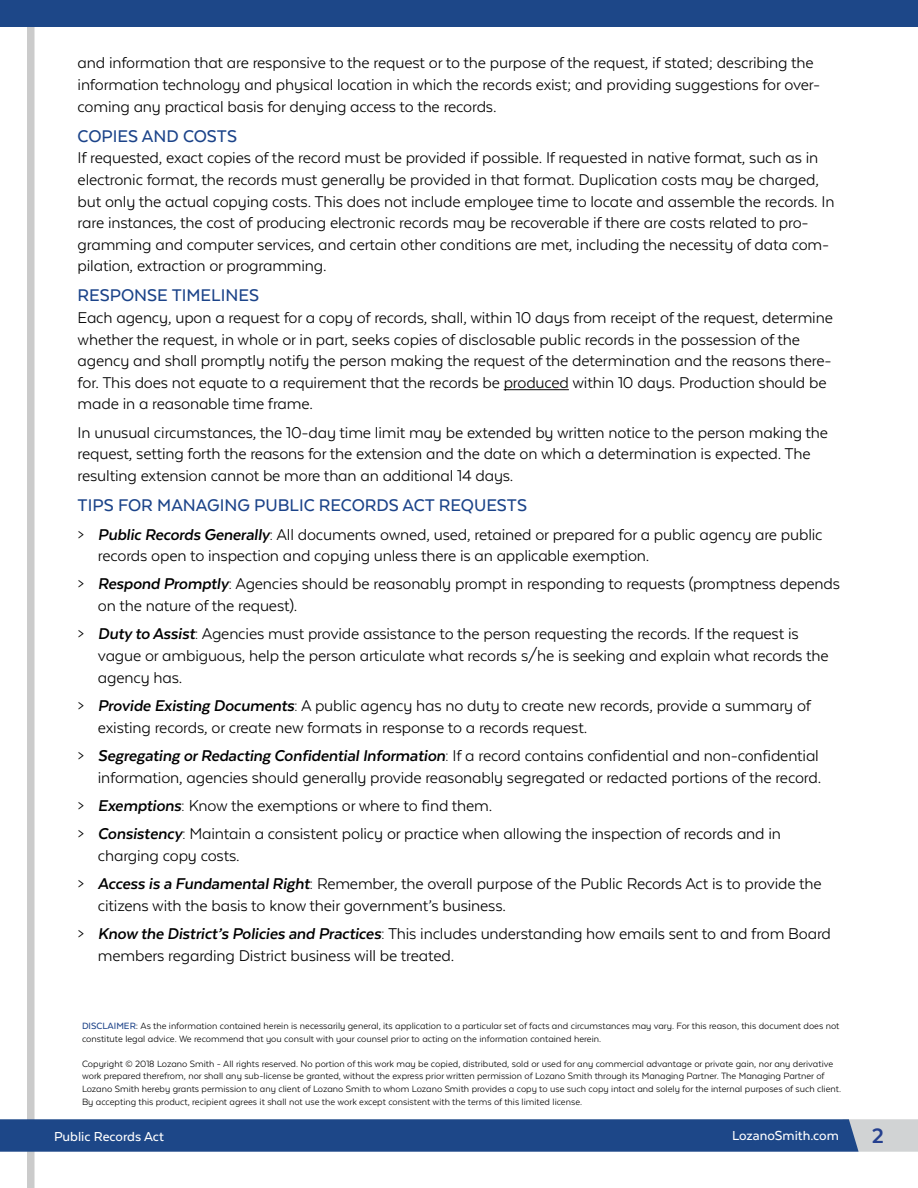
<style>
.page{position:relative;width:918px;height:1188px;background:#fff}
.page>*{position:absolute;margin:0;border:0;box-sizing:border-box;transform-origin:0 0}
.t1{font:700 24px "Texta Alt";color:#25408f}
.t2{font:500 19.5px "Texta Alt";color:#1b4389}
.t3{font:18px/21.6px "Texta Alt";letter-spacing:-.01em;color:#000}
.t4{font:500 15px "Texta";color:#fff}
.t5{font:10.5px/12.6px "Texta Alt";color:#000}
.s1{font-weight:700;font-style:italic}
.s2{font-family:"Texta";font-weight:500;color:#1f458a}
.s3{font-family:"Texta";font-weight:500}
</style>
<div class="page">
<div style="left:27px;top:0;width:7px;height:1188px;background:#cbcbcb"></div>
<div style="left:0;top:0;width:918px;height:27px;background:#1d4788"></div>
<svg style="left:0;top:1119px;width:918px;height:33px;background:#2d538f"></svg>
<hr style="left:504px;top:389px;width:65px;height:1px;background:#000">
<p class="t3" style="left:78px;top:52px;width:744px">and information that are responsive to the request or to the purpose of the request, if stated; describing the information technology and physical location in which the records exist; and providing suggestions for over&shy;coming any practical basis for denying access to the records.</p>
<p class="t2" style="left:78px;top:126px;width:161px">COPIES AND COSTS</p>
<p class="t3" style="left:78px;top:147px;width:758px">If requested, exact copies of the record must be provided if possible. If requested in native format, such as in electronic format, the records must generally be provided in that format. Duplication costs may be charged, but only the actual copying costs. This does not include employee time to locate and assemble the records. In rare instances, the cost of producing electronic records may be recoverable if there are costs related to pro&shy;gramming and computer services, and certain other conditions are met, including the necessity of data com&shy;pilation, extraction or programming.</p>
<p class="t2" style="left:78px;top:286px;width:183px">RESPONSE TIMELINES</p>
<p class="t3" style="left:78px;top:307px;width:757px">Each agency, upon a request for a copy of records, shall, within 10 days from receipt of the request, determine whether the request, in whole or in part, seeks copies of disclosable public records in the possession of the agency and shall promptly notify the person making the request of the determination and the reasons there&shy;for. This does not equate to a requirement that the records be produced within 10 days. Production should be made in a reasonable time frame.</p>
<p class="t3" style="left:78px;top:421px;width:752px">In unusual circumstances, the 10-day time limit may be extended by written notice to the person making the request, setting forth the reasons for the extension and the date on which a determination is expected. The resulting extension cannot be more than an additional 14 days.</p>
<p class="t2" style="left:78px;top:495px;width:451px">TIPS FOR MANAGING PUBLIC RECORDS ACT REQUESTS</p>
<p class="t3" style="left:98px;top:523px;width:726px;text-indent:-20px">&gt; <span class="s1">Public Records Generally</span>: All documents owned, used, retained or prepared for a public agency are public records open to inspection and copying unless there is an applicable exemption.</p>
<p class="t3" style="left:98px;top:573px;width:744px;text-indent:-20px">&gt; <span class="s1">Respond Promptly</span>: Agencies should be reasonably prompt in responding to requests (promptness depends on the nature of the request).</p>
<p class="t3" style="left:98px;top:623px;width:732px;text-indent:-20px">&gt; <span class="s1">Duty to Assist</span>: Agencies must provide assistance to the person requesting the records. If the request is vague or ambiguous, help the person articulate what records s/he is seeking and explain what records the agency has.</p>
<p class="t3" style="left:98px;top:695px;width:715px;text-indent:-20px">&gt; <span class="s1">Provide Existing Documents</span>: A public agency has no duty to create new records, provide a summary of existing records, or create new formats in response to a records request.</p>
<p class="t3" style="left:78px;top:745px;width:745px;text-align:right">&gt; <span class="s1">Segregating or Redacting Confidential Information</span>: If a record contains confidential and non-confidential information, agencies should generally provide reasonably segregated or redacted portions of the record.</p>
<p class="t3" style="left:78px;top:791px;width:705px;line-height:28.3px">&gt; <span class="s1">Exemptions</span>: Know the exemptions or where to find them.<br>&gt; <span class="s1">Consistency</span>: Maintain a consistent policy or practice when allowing the inspection of records and in</p>
<p class="t3" style="left:78px;top:841px;width:746px;line-height:28.3px;text-indent:20px">charging copy costs.<br>&gt; <span class="s1">Access is a Fundamental Right</span>: Remember, the overall purpose of the Public Records Act is to provide the</p>
<p class="t3" style="left:78px;top:891px;width:755px;line-height:28.3px;text-indent:20px">citizens with the basis to know their government’s business.<br>&gt; <span class="s1">Know the District’s Policies and Practices</span>: This includes understanding how emails sent to and from Board</p>
<p class="t3" style="left:98px;top:944px;width:358px">members regarding District business will be treated.</p>
<p class="t5" style="left:82px;top:1019px;width:759px"><span class="s2">DISCLAIMER</span><span class="s3">:</span> As the information contained herein is necessarily general, its application to a particular set of facts and circumstances may vary. For this reason, this document does not constitute legal advice. We recommend that you consult with your counsel prior to acting on the information contained herein.</p>
<p class="t5" style="left:82px;top:1057px;width:761px">Copyright © 2018 Lozano Smith - All rights reserved. No portion of this work may be copied, distributed, sold or used for any commercial advantage or private gain, nor any derivative work prepared therefrom, nor shall any sub-license be granted, without the express prior written permission of Lozano Smith through its Managing Partner. The Managing Partner of Lozano Smith hereby grants permission to any client of Lozano Smith to whom Lozano Smith provides a copy to use such copy intact and solely for the internal purposes of such client.<br>By accepting this product, recipient agrees it shall not use the work except consistent with the terms of this limited license.</p>
<p class="t4" style="left:54px;top:1129px;width:111px">Public Records Act</p>
<p class="t4" style="left:732px;top:1128px;width:108px">LozanoSmith.com</p>
<h1 class="t1" style="left:872px;top:1124px;width:14px">2</h1>
</div>
